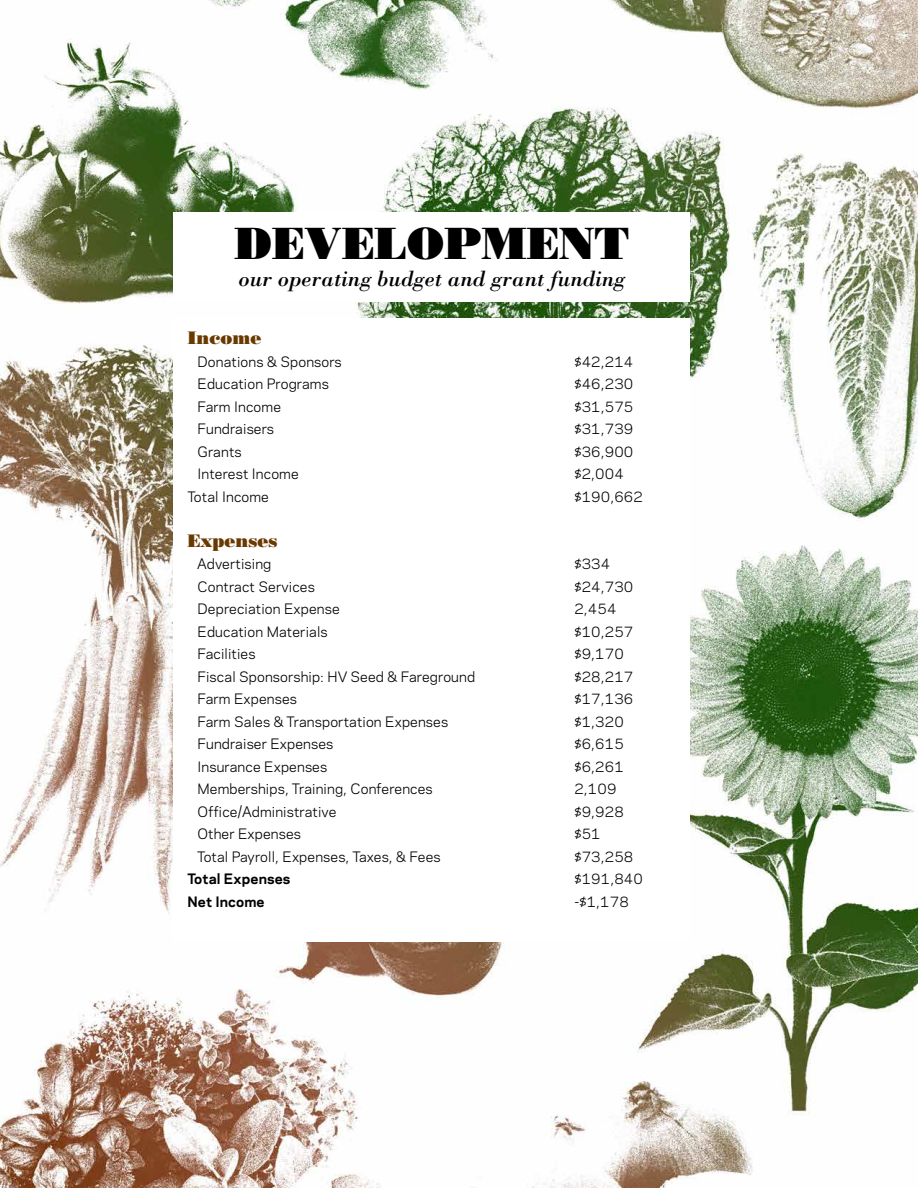
<style>
.page{position:relative;width:918px;height:1188px;background:#fff}
.page>*{position:absolute;margin:0;border:0;box-sizing:border-box;transform-origin:0 0}
.t1{font:45px "Bodoni Std Poster";color:#000}
.t2{font:italic 22.5px "Bodoni Std";color:#000}
.t3{font:18px "Bodoni Std Poster";color:#6a3900}
.t4{font:13.5px "Galaxie Polaris";letter-spacing:.01em;color:#000}
.t5{font:700 13.5px "Galaxie Polaris";letter-spacing:.01em;color:#000}
</style>
<div class="page">
<img style="left:0;top:0;width:918px;height:1188px">
<div style="left:174px;top:318px;width:516px;height:624px;background:#fff"></div>
<div style="left:174px;top:212px;width:516px;height:90px;background:#fff"></div>
<h1 class="t1" style="left:235px;top:216px;width:396px">DEVELOPMENT</h1>
<h2 class="t2" style="left:239px;top:265px;width:388px">our operating budget and grant funding</h2>
<h3 class="t3" style="left:187px;top:327px;width:75px">Income</h3>
<p class="t4" style="left:198px;top:352px;width:146px">Donations &amp; Sponsors</p>
<p class="t4" style="left:574px;top:352px;width:60px">$42,214</p>
<p class="t4" style="left:198px;top:374px;width:133px">Education Programs</p>
<p class="t4" style="left:574px;top:374px;width:60px">$46,230</p>
<p class="t4" style="left:198px;top:397px;width:85px">Farm Income</p>
<p class="t4" style="left:574px;top:397px;width:60px">$31,575</p>
<p class="t4" style="left:198px;top:419px;width:78px">Fundraisers</p>
<p class="t4" style="left:574px;top:419px;width:60px">$31,739</p>
<p class="t4" style="left:198px;top:442px;width:46px">Grants</p>
<p class="t4" style="left:574px;top:442px;width:60px">$36,900</p>
<p class="t4" style="left:198px;top:464px;width:103px">Interest Income</p>
<p class="t4" style="left:574px;top:464px;width:51px">$2,004</p>
<p class="t4" style="left:187px;top:487px;width:83px">Total Income</p>
<p class="t4" style="left:574px;top:487px;width:70px">$190,662</p>
<h3 class="t3" style="left:187px;top:530px;width:91px">Expenses</h3>
<p class="t4" style="left:197px;top:554px;width:76px">Advertising</p>
<p class="t4" style="left:574px;top:554px;width:37px">$334</p>
<p class="t4" style="left:198px;top:577px;width:119px">Contract Services</p>
<p class="t4" style="left:574px;top:577px;width:60px">$24,730</p>
<p class="t4" style="left:198px;top:599px;width:144px">Depreciation Expense</p>
<p class="t4" style="left:574px;top:599px;width:44px">2,454</p>
<p class="t4" style="left:198px;top:622px;width:132px">Education Materials</p>
<p class="t4" style="left:574px;top:622px;width:60px">$10,257</p>
<p class="t4" style="left:198px;top:644px;width:60px">Facilities</p>
<p class="t4" style="left:574px;top:644px;width:51px">$9,170</p>
<p class="t4" style="left:198px;top:667px;width:279px">Fiscal Sponsorship: HV Seed &amp; Fareground</p>
<p class="t4" style="left:574px;top:667px;width:60px">$28,217</p>
<p class="t4" style="left:198px;top:689px;width:101px">Farm Expenses</p>
<p class="t4" style="left:574px;top:689px;width:60px">$17,136</p>
<p class="t4" style="left:198px;top:712px;width:252px">Farm Sales &amp; Transportation Expenses</p>
<p class="t4" style="left:574px;top:712px;width:51px">$1,320</p>
<p class="t4" style="left:198px;top:734px;width:137px">Fundraiser Expenses</p>
<p class="t4" style="left:574px;top:734px;width:51px">$6,615</p>
<p class="t4" style="left:198px;top:757px;width:131px">Insurance Expenses</p>
<p class="t4" style="left:574px;top:757px;width:51px">$6,261</p>
<p class="t4" style="left:198px;top:779px;width:237px">Memberships, Training, Conferences</p>
<p class="t4" style="left:574px;top:779px;width:44px">2,109</p>
<p class="t4" style="left:198px;top:802px;width:140px">Office/Administrative</p>
<p class="t4" style="left:574px;top:802px;width:51px">$9,928</p>
<p class="t4" style="left:198px;top:824px;width:105px">Other Expenses</p>
<p class="t4" style="left:574px;top:824px;width:28px">$51</p>
<p class="t4" style="left:197px;top:847px;width:245px">Total Payroll, Expenses, Taxes, &amp; Fees</p>
<p class="t4" style="left:574px;top:847px;width:60px">$73,258</p>
<p class="t5" style="left:187px;top:869px;width:105px">Total Expenses</p>
<p class="t4" style="left:574px;top:869px;width:70px">$191,840</p>
<p class="t5" style="left:187px;top:892px;width:79px">Net Income</p>
<p class="t4" style="left:574px;top:892px;width:56px">-$1,178</p>
</div>
